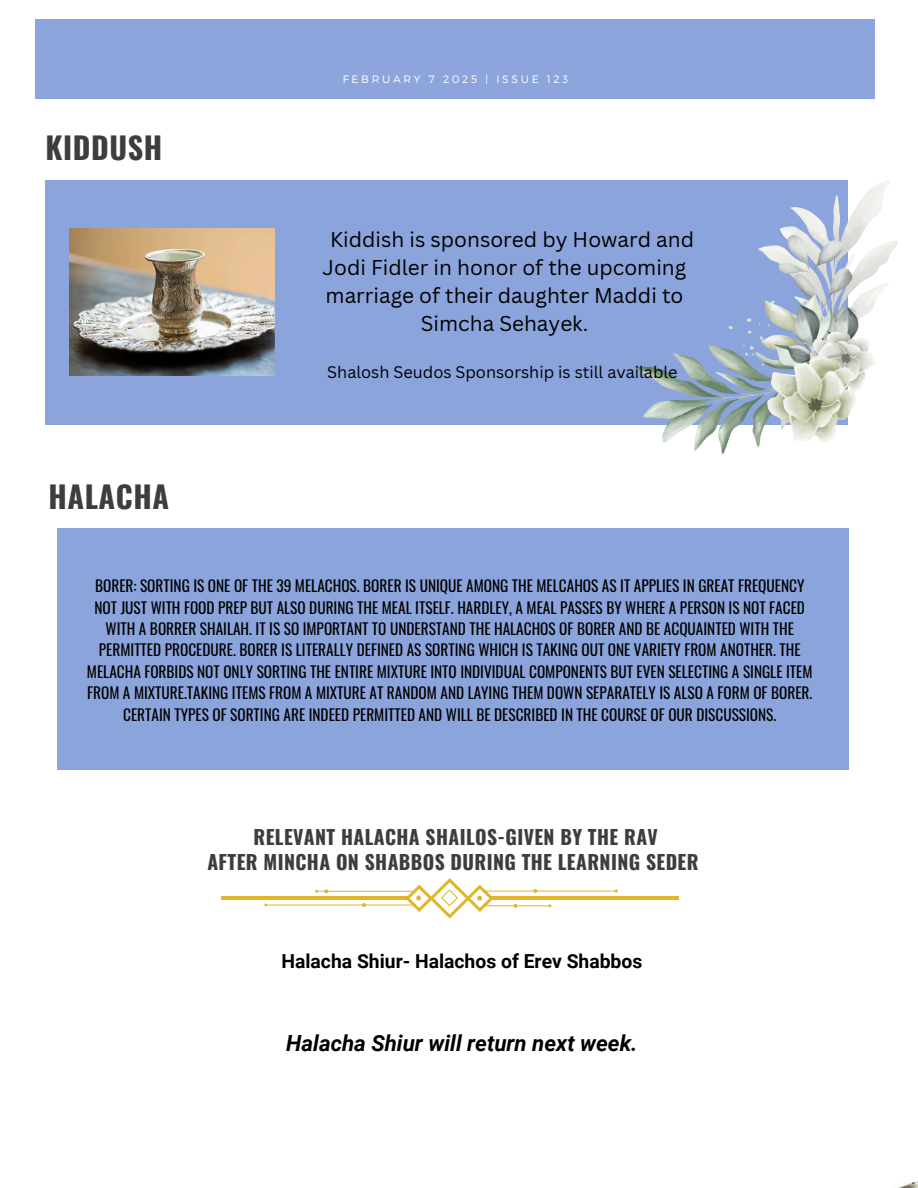
<style>
.page{position:relative;width:918px;height:1188px;background:#fff}
.page>*{position:absolute;margin:0;border:0;box-sizing:border-box;transform-origin:0 0}
.t1{font:700 30.15px "Oswald";letter-spacing:.02em;color:#3d3d3d}
.t2{font:italic 700 22.2px "Roboto";color:#000}
.t3{font:20.85px/28.2px "Canva Sans";color:#000;text-align:center}
.t4{font:700 19.65px/25px "Oswald";letter-spacing:.02em;color:#3d3d3d;text-align:center}
.t5{font:700 19.35px "Roboto";color:#000}
.t6{font:16.35px "Canva Sans";color:#000}
.t7{font:15.3px/21.3px "Oswald";color:#000;text-align:center}
.t8{font:300 10.8px "Montserrat";letter-spacing:.25em;color:#fff}
</style>
<div class="page">
<div style="left:35px;top:20px;width:840px;height:78px;background:#8da5dc"></div>
<div style="left:45px;top:180px;width:803px;height:244px;background:#8ba4dc"></div>
<hr style="left:221px;top:897px;width:188px;height:3px;background:#e1b628">
<hr style="left:491px;top:897px;width:188px;height:3px;background:#e1b628">
<svg style="left:264px;top:878px;width:354px;height:41px"></svg>
<img style="left:898px;top:1181px;width:20px;height:7px">
<div style="left:57px;top:529px;width:792px;height:240px;background:#8ba4dc"></div>
<img style="left:70px;top:229px;width:204px;height:146px">
<img style="left:636px;top:180px;width:261px;height:274px">
<p class="t1" style="left:45px;top:124px;width:118px">KIDDUSH</p>
<p class="t1" style="left:48px;top:473px;width:122px">HALACHA</p>
<p class="t8" style="left:343px;top:72px;width:227px">FEBRUARY 7 2025 | ISSUE 123</p>
<h3 class="t3" style="left:323px;top:224px;width:373px">Kiddish is sponsored by Howard and<br>Jodi Fidler in honor of the upcoming marriage of their daughter Maddi to<br>Simcha Sehayek.</h3>
<p class="t6" style="left:327px;top:361px;width:352px">Shalosh Seudos Sponsorship is still available</p>
<h1 class="t7" style="left:87px;top:575px;width:727px">BORER: SORTING IS ONE OF THE 39 MELACHOS. BORER IS UNIQUE AMONG THE MELCAHOS AS IT APPLIES IN GREAT FREQUENCY NOT JUST WITH FOOD PREP BUT ALSO DURING THE MEAL ITSELF. HARDLEY, A MEAL PASSES BY WHERE A PERSON IS NOT FACED WITH A BORRER SHAILAH. IT IS SO IMPORTANT TO UNDERSTAND THE HALACHOS OF BORER AND BE ACQUAINTED WITH THE PERMITTED PROCEDURE. BORER IS LITERALLY DEFINED AS SORTING WHICH IS TAKING OUT ONE VARIETY FROM ANOTHER. THE MELACHA FORBIDS NOT ONLY SORTING THE ENTIRE MIXTURE INTO INDIVIDUAL COMPONENTS BUT EVEN SELECTING A SINGLE ITEM FROM A MIXTURE.TAKING ITEMS FROM A MIXTURE AT RANDOM AND LAYING THEM DOWN SEPARATELY IS ALSO A FORM OF BORER.<br>CERTAIN TYPES OF SORTING ARE INDEED PERMITTED AND WILL BE DESCRIBED IN THE COURSE OF OUR DISCUSSIONS.</h1>
<h1 class="t4" style="left:207px;top:824px;width:493px">RELEVANT HALACHA SHAILOS-GIVEN BY THE RAV<br>AFTER MINCHA ON SHABBOS DURING THE LEARNING SEDER</h1>
<p class="t5" style="left:282px;top:950px;width:362px">Halacha Shiur- Halachos of Erev Shabbos</p>
<p class="t2" style="left:286px;top:1030px;width:353px">Halacha Shiur will return next week.</p>
</div>
